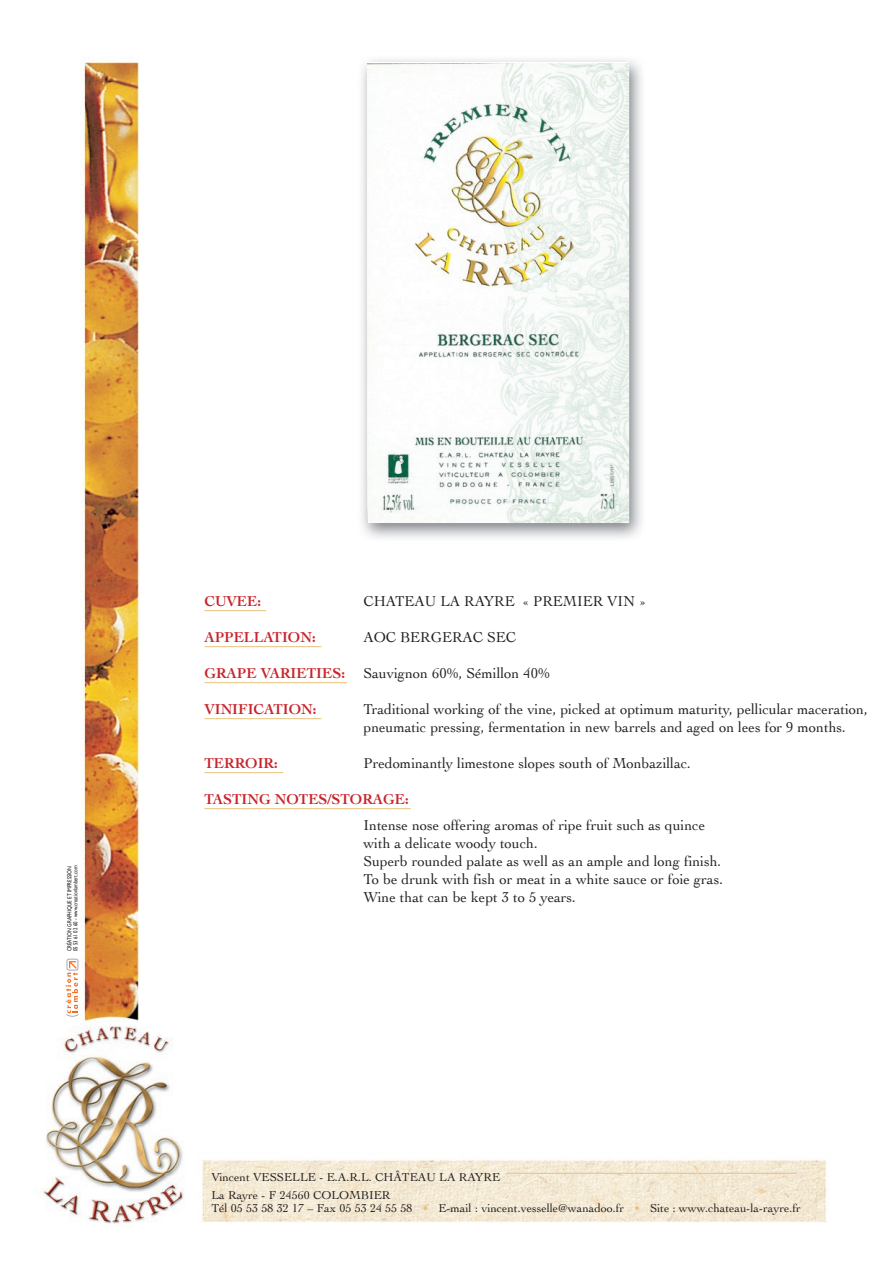
<style>
.page{position:relative;width:893px;height:1263px;background:#fff}
.page>*{position:absolute;margin:0;border:0;box-sizing:border-box;transform-origin:0 0}
.Normal_e{font:15px "Cochin";color:#231f20}
.Normal_e-2{font:700 15px "Cochin";color:#c8242b}
.Normal_e-3{font:12px "Cochin";color:#231f20}
.Normal_e-4{font:6px "Gill Sans";color:#231f20;scale:.8 1}
.s1{font-weight:700;color:#c8242b}
.s2{color:#e9c27c}
</style>
<div class="page">
<img style="left:43px;top:59px;width:784px;height:1165px">
<div style="left:67px;top:959px;width:11px;height:11px;border:1px solid #a8a9ad;border-radius:2px"></div>
<svg style="left:66px;top:961px;width:13px;height:56px"></svg>
<hr style="left:506px;top:1173px;width:290px;height:1px;background:#e9c27c">
<hr style="left:204px;top:610px;width:62px;height:1px;background:#e9c27c">
<hr style="left:204px;top:646px;width:117px;height:1px;background:#e9c27c">
<hr style="left:204px;top:682px;width:143px;height:1px;background:#e9c27c">
<hr style="left:204px;top:718px;width:117px;height:1px;background:#e9c27c">
<hr style="left:204px;top:772px;width:79px;height:1px;background:#e9c27c">
<hr style="left:204px;top:808px;width:207px;height:1px;background:#e9c27c">
<img style="left:368px;top:63px;width:261px;height:459px">
<p class="Normal_e-4" style="left:66px;top:951px;width:108px;rotate:-90deg">Création Graphique et impression</p>
<p class="Normal_e-4" style="left:72px;top:951px;width:109px;rotate:-90deg">05 53 61 02 60 - www.creationlambert.com</p>
<p class="Normal_e-2" style="left:204px;top:592px;width:58px">CUVEE:</p>
<p class="Normal_e" style="left:363px;top:593px;width:284px">CHATEAU LA RAYRE « PREMIER VIN »</p>
<p class="Normal_e-2" style="left:204px;top:628px;width:113px">APPELLATION:</p>
<p class="Normal_e" style="left:363px;top:629px;width:154px">AOC BERGERAC SEC</p>
<p class="Normal_e" style="left:204px;top:665px;width:347px"><span class="s1">GRAPE VARIETIES:</span> Sauvignon 60%, Sémillon 40%</p>
<p class="Normal_e-2" style="left:204px;top:700px;width:114px">VINIFICATION:</p>
<p class="Normal_e" style="left:363px;top:701px;width:506px">Traditional working of the vine, picked at optimum maturity, pellicular maceration,</p>
<p class="Normal_e" style="left:363px;top:719px;width:484px">pneumatic pressing, fermentation in new barrels and aged on lees for 9 months.</p>
<p class="Normal_e-2" style="left:204px;top:754px;width:75px">TERROIR:</p>
<p class="Normal_e" style="left:363px;top:755px;width:329px">Predominantly limestone slopes south of Monbazillac.</p>
<p class="Normal_e-2" style="left:204px;top:790px;width:206px">TASTING NOTES/STORAGE:</p>
<p class="Normal_e" style="left:363px;top:816px;width:343px">Intense nose offering aromas of ripe fruit such as quince</p>
<p class="Normal_e" style="left:363px;top:834px;width:176px">with a delicate woody touch.</p>
<p class="Normal_e" style="left:363px;top:852px;width:359px">Superb rounded palate as well as an ample and long finish.</p>
<p class="Normal_e" style="left:363px;top:870px;width:361px">To be drunk with fish or meat in a white sauce or foie gras.</p>
<p class="Normal_e" style="left:363px;top:888px;width:214px">Wine that can be kept 3 to 5 years.</p>
<p class="Normal_e-3" style="left:211px;top:1170px;width:290px">Vincent VESSELLE - E.A.R.L. CHÂTEAU LA RAYRE</p>
<p class="Normal_e-3" style="left:211px;top:1188px;width:181px">La Rayre - F 24560 COLOMBIER</p>
<p class="Normal_e-3" style="left:211px;top:1202px;width:591px">Tél 05 53 58 32 17 – Fax 05 53 24 55 58 <span class="s2">•</span> E-mail : vincent.vesselle@wanadoo.fr <span class="s2">•</span> Site : www.chateau-la-rayre.fr</p>
</div>
